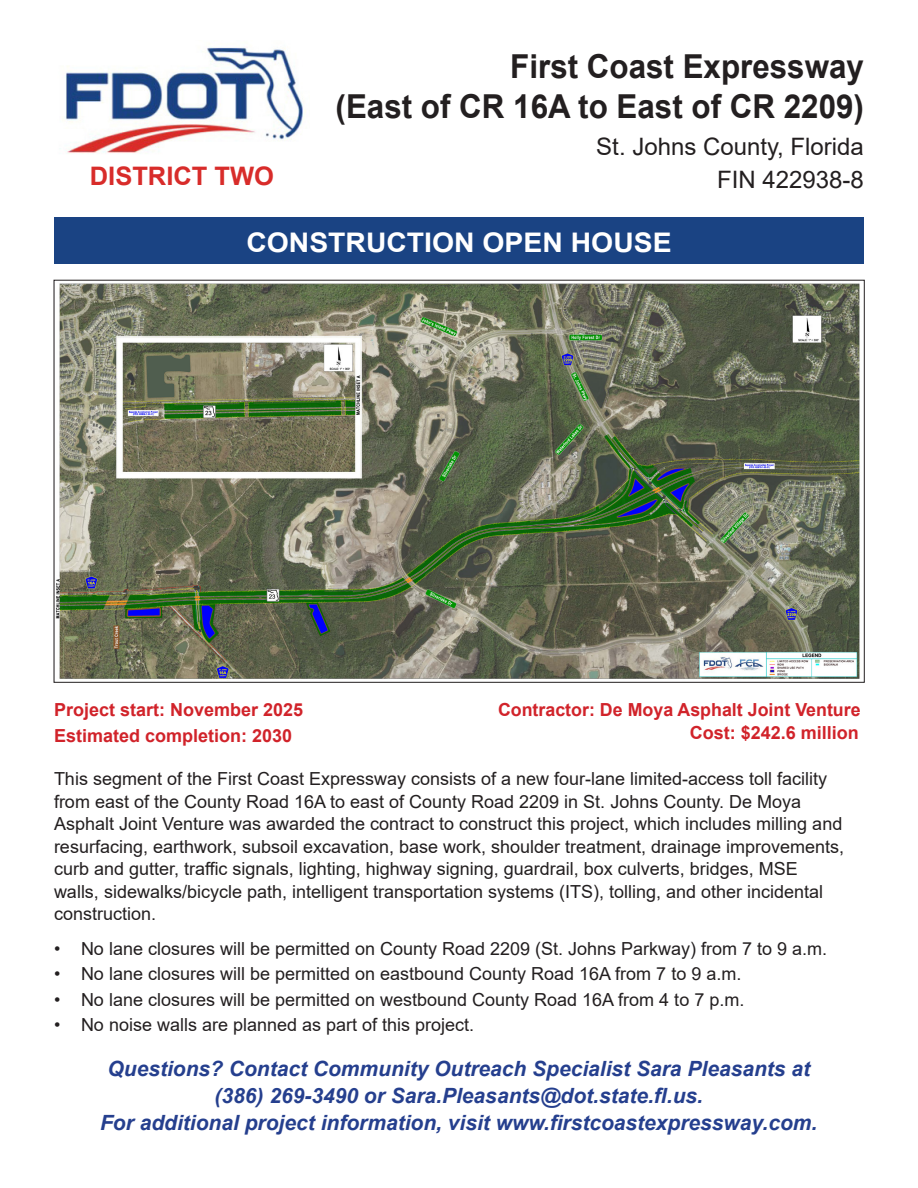
<style>
.page{position:relative;width:918px;height:1188px;background:#fff}
.page>*{position:absolute;margin:0;border:0;box-sizing:border-box;transform-origin:0 0}
.t1{font:700 33px/39.6px "Arial";color:#231f20;text-align:right;scale:.95 1}
.t2{font:700 27px "Arial";color:#fff;scale:1.05 1}
.t3{font:700 25.5px "Arial";color:#d82c2a}
.t4{font:24px "Arial";color:#231f20}
.t5{font:italic 700 21px/27px "Arial";color:#253f8e;text-align:center}
.t6{font:18px/22.5px "Arial";color:#231f20}
.t7{font:700 18px/22.5px "Arial";color:#d1232a;text-align:right}
</style>
<div class="page">
<img style="left:65px;top:47px;width:241px;height:107px">
<div style="left:54px;top:218px;width:810px;height:46px;background:#1a4383"></div>
<img style="left:56px;top:283px;width:804px;height:396px">
<p class="t1" style="left:336px;top:47px;width:558px">First Coast Expressway<br>(East of CR 16A to East of CR 2209)</p>
<p class="t4" style="left:596px;top:130px;width:269px">St. Johns County, Florida</p>
<p class="t3" style="left:90px;top:158px;width:186px">DISTRICT TWO</p>
<p class="t4" style="left:717px;top:163px;width:148px">FIN 422938-8</p>
<p class="t2" style="left:246px;top:223px;width:407px">CONSTRUCTION OPEN HOUSE</p>
<p class="t7" style="left:54px;top:699px;width:251px">Project start: November 2025</p>
<p class="t7" style="left:54px;top:724px;width:240px">Estimated completion: 2030</p>
<p class="t7" style="left:498px;top:699px;width:364px">Contractor: De Moya Asphalt Joint Venture<br>Cost: $242.6 million</p>
<p class="t6" style="left:54px;top:768px;width:792px">This segment of the First Coast Expressway consists of a new four-lane limited-access toll facility from east of the County Road 16A to east of County Road 2209 in St. Johns County. De Moya Asphalt Joint Venture was awarded the contract to construct this project, which includes milling and resurfacing, earthwork, subsoil excavation, base work, shoulder treatment, drainage improvements, curb and gutter, traffic signals, lighting, highway signing, guardrail, box culverts, bridges, MSE walls, sidewalks/bicycle path, intelligent transportation systems (ITS), tolling, and other incidental construction.</p>
<p class="t6" style="left:54px;top:937px;width:775px">• No lane closures will be permitted on County Road 2209 (St. Johns Parkway) from 7 to 9 a.m.</p>
<p class="t6" style="left:54px;top:963px;width:689px">• No lane closures will be permitted on eastbound County Road 16A from 7 to 9 a.m.</p>
<p class="t6" style="left:54px;top:988px;width:692px">• No lane closures will be permitted on westbound County Road 16A from 4 to 7 p.m.</p>
<p class="t6" style="left:54px;top:1014px;width:422px">• No noise walls are planned as part of this project.</p>
<p class="t5" style="left:108px;top:1056px;width:704px">Questions? Contact Community Outreach Specialist Sara Pleasants at (386) 269-3490 or Sara.Pleasants@dot.state.fl.us.</p>
<p class="t5" style="left:100px;top:1110px;width:719px">For additional project information, visit www.firstcoastexpressway.com.</p>
</div>
